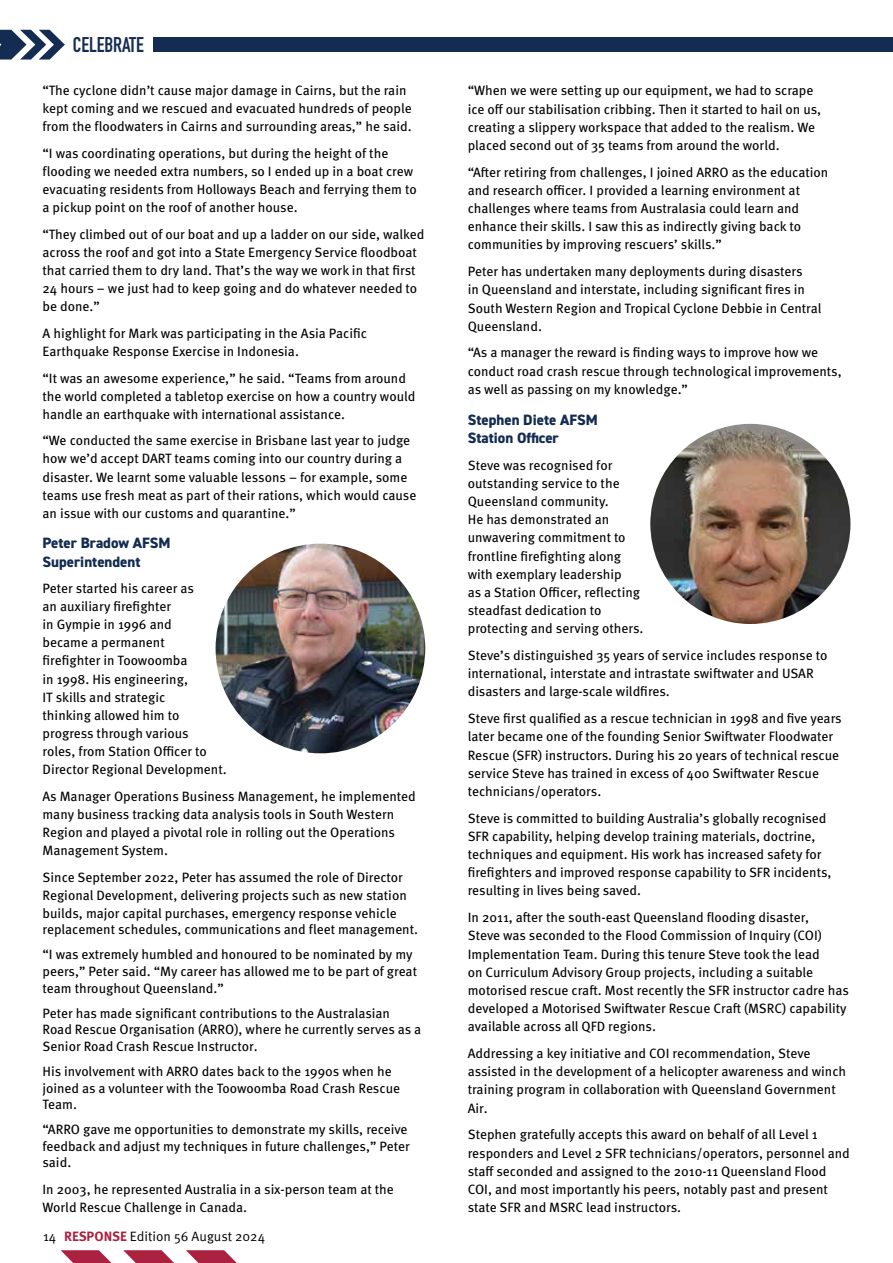
<style>
.page{position:relative;width:893px;height:1263px;background:#fff}
.page>*{position:absolute;margin:0;border:0;box-sizing:border-box;transform-origin:0 0}
.t1{font:700 21px "DIN Condensed";letter-spacing:-.005em;color:#142c51}
.t2{font:800 15px/18.1px "DIN2014";color:#142c51}
.t3{font:13.5px/18.1px "Meta Pro";color:#000}
.t4{font:13.5px "Meta Pro Norm";color:#000}
.s1{font-family:"Meta Pro";font-weight:700;color:#aa2240}
</style>
<div class="page">
<div style="left:153px;top:37px;width:740px;height:15px;background:#142c51"></div>
<svg style="left:61px;top:1250px;width:50px;height:13px"></svg>
<svg style="left:123px;top:1250px;width:51px;height:13px"></svg>
<svg style="left:186px;top:1250px;width:51px;height:13px"></svg>
<svg style="left:0;top:30px;width:65px;height:30px"></svg>
<img style="left:650px;top:424px;width:200px;height:200px;border-radius:100px">
<img style="left:216px;top:544px;width:209px;height:209px;border-radius:105px">
<h1 class="t1" style="left:73px;top:30px;width:73px">CELEBRATE</h1>
<p class="t3" style="left:43px;top:81px;width:371px">“The cyclone didn’t cause major damage in Cairns, but the rain kept coming and we rescued and evacuated hundreds of people from the floodwaters in Cairns and surrounding areas,” he said.</p>
<p class="t3" style="left:43px;top:143px;width:376px">“I was coordinating operations, but during the height of the flooding we needed extra numbers, so I ended up in a boat crew evacuating residents from Holloways Beach and ferrying them to a pickup point on the roof of another house.</p>
<p class="t3" style="left:43px;top:224px;width:383px">“They climbed out of our boat and up a ladder on our side, walked across the roof and got into a State Emergency Service floodboat that carried them to dry land. That’s the way we work in that first 24 hours – we just had to keep going and do whatever needed to be done.”</p>
<p class="t3" style="left:43px;top:323px;width:326px">A highlight for Mark was participating in the Asia Pacific<br>Earthquake Response Exercise in Indonesia.</p>
<p class="t3" style="left:43px;top:368px;width:374px">“It was an awesome experience,” he said. “Teams from around the world completed a tabletop exercise on how a country would handle an earthquake with international assistance.</p>
<p class="t3" style="left:43px;top:431px;width:375px">“We conducted the same exercise in Brisbane last year to judge how we’d accept DART teams coming into our country during a disaster. We learnt some valuable lessons – for example, some teams use fresh meat as part of their rations, which would cause an issue with our customs and quarantine.”</p>
<p class="t2" style="left:43px;top:534px;width:130px">Peter Bradow AFSM<br>Superintendent</p>
<p class="t3" style="left:43px;top:578px;width:186px">Peter started his career as<br>an auxiliary firefighter<br>in Gympie in 1996 and<br>became a permanent<br>firefighter in Toowoomba<br>in 1998. His engineering,<br>IT skills and strategic<br>thinking allowed him to progress through various<br>roles, from Station Officer to<br>Director Regional Development.</p>
<p class="t3" style="left:43px;top:786px;width:375px">As Manager Operations Business Management, he implemented many business tracking data analysis tools in South Western Region and played a pivotal role in rolling out the Operations Management System.</p>
<p class="t3" style="left:43px;top:867px;width:366px">Since September 2022, Peter has assumed the role of Director<br>Regional Development, delivering projects such as new station builds, major capital purchases, emergency response vehicle</p>
<p class="t3" style="left:43px;top:916px;width:377px;line-height:25px">replacement schedules, communications and fleet management. “I was extremely humbled and honoured to be nominated by my</p>
<p class="t3" style="left:43px;top:962px;width:376px;line-height:16.6px">peers,” Peter said. “My career has allowed me to be part of great team throughout Queensland.”</p>
<p class="t3" style="left:43px;top:1004px;width:380px;line-height:16.6px">Peter has made significant contributions to the Australasian<br>Road Rescue Organisation (ARRO), where he currently serves as a<br>Senior Road Crash Rescue Instructor.</p>
<p class="t3" style="left:43px;top:1062px;width:359px;line-height:16.6px">His involvement with ARRO dates back to the 1990s when he joined as a volunteer with the Toowoomba Road Crash Rescue<br>Team.</p>
<p class="t3" style="left:43px;top:1120px;width:369px;line-height:16.6px">“ARRO gave me opportunities to demonstrate my skills, receive feedback and adjust my techniques in future challenges,” Peter said.</p>
<p class="t3" style="left:43px;top:1179px;width:353px">In 2003, he represented Australia in a six-person team at the<br>World Rescue Challenge in Canada.</p>
<p class="t4" style="left:43px;top:1226px;width:223px">14 <span class="s1">RESPONSE</span> Edition 56 August 2024</p>
<p class="t3" style="left:468px;top:81px;width:355px">“When we were setting up our equipment, we had to scrape ice off our stabilisation cribbing. Then it started to hail on us, creating a slippery workspace that added to the realism. We placed second out of 35 teams from around the world.</p>
<p class="t3" style="left:468px;top:162px;width:362px">“After retiring from challenges, I joined ARRO as the education and research officer. I provided a learning environment at challenges where teams from Australasia could learn and enhance their skills. I saw this as indirectly giving back to communities by improving rescuers’ skills.”</p>
<p class="t3" style="left:468px;top:261px;width:355px">Peter has undertaken many deployments during disasters<br>in Queensland and interstate, including significant fires in South Western Region and Tropical Cyclone Debbie in Central Queensland.</p>
<p class="t3" style="left:468px;top:343px;width:375px">“As a manager the reward is finding ways to improve how we conduct road crash rescue through technological improvements, as well as passing on my knowledge.”</p>
<p class="t2" style="left:468px;top:410px;width:132px">Stephen Diete AFSM<br>Station Officer</p>
<p class="t3" style="left:468px;top:455px;width:177px">Steve was recognised for outstanding service to the<br>Queensland community.<br>He has demonstrated an unwavering commitment to frontline firefighting along with exemplary leadership<br>as a Station Officer, reflecting steadfast dedication to protecting and serving others.</p>
<p class="t3" style="left:468px;top:645px;width:361px">Steve’s distinguished 35 years of service includes response to international, interstate and intrastate swiftwater and USAR disasters and large-scale wildfires.</p>
<p class="t3" style="left:468px;top:708px;width:376px">Steve first qualified as a rescue technician in 1998 and five years later became one of the founding Senior Swiftwater Floodwater Rescue (SFR) instructors. During his 20 years of technical rescue service Steve has trained in excess of 400 Swiftwater Rescue technicians/operators.</p>
<p class="t3" style="left:468px;top:808px;width:365px">Steve is committed to building Australia’s globally recognised SFR capability, helping develop training materials, doctrine, techniques and equipment. His work has increased safety for firefighters and improved response capability to SFR incidents, resulting in lives being saved.</p>
<p class="t3" style="left:468px;top:907px;width:383px">In 2011, after the south-east Queensland flooding disaster,<br>Steve was seconded to the Flood Commission of Inquiry (COI)<br>Implementation Team. During this tenure Steve took the lead<br>on Curriculum Advisory Group projects, including a suitable motorised rescue craft. Most recently the SFR instructor cadre has developed a Motorised Swiftwater Rescue Craft (MSRC) capability available across all QFD regions.</p>
<p class="t3" style="left:468px;top:1043px;width:380px">Addressing a key initiative and COI recommendation, Steve assisted in the development of a helicopter awareness and winch training program in collaboration with Queensland Government Air.</p>
<p class="t3" style="left:468px;top:1125px;width:384px">Stephen gratefully accepts this award on behalf of all Level 1 responders and Level 2 SFR technicians/operators, personnel and staff seconded and assigned to the 2010-11 Queensland Flood COI, and most importantly his peers, notably past and present state SFR and MSRC lead instructors.</p>
</div>
